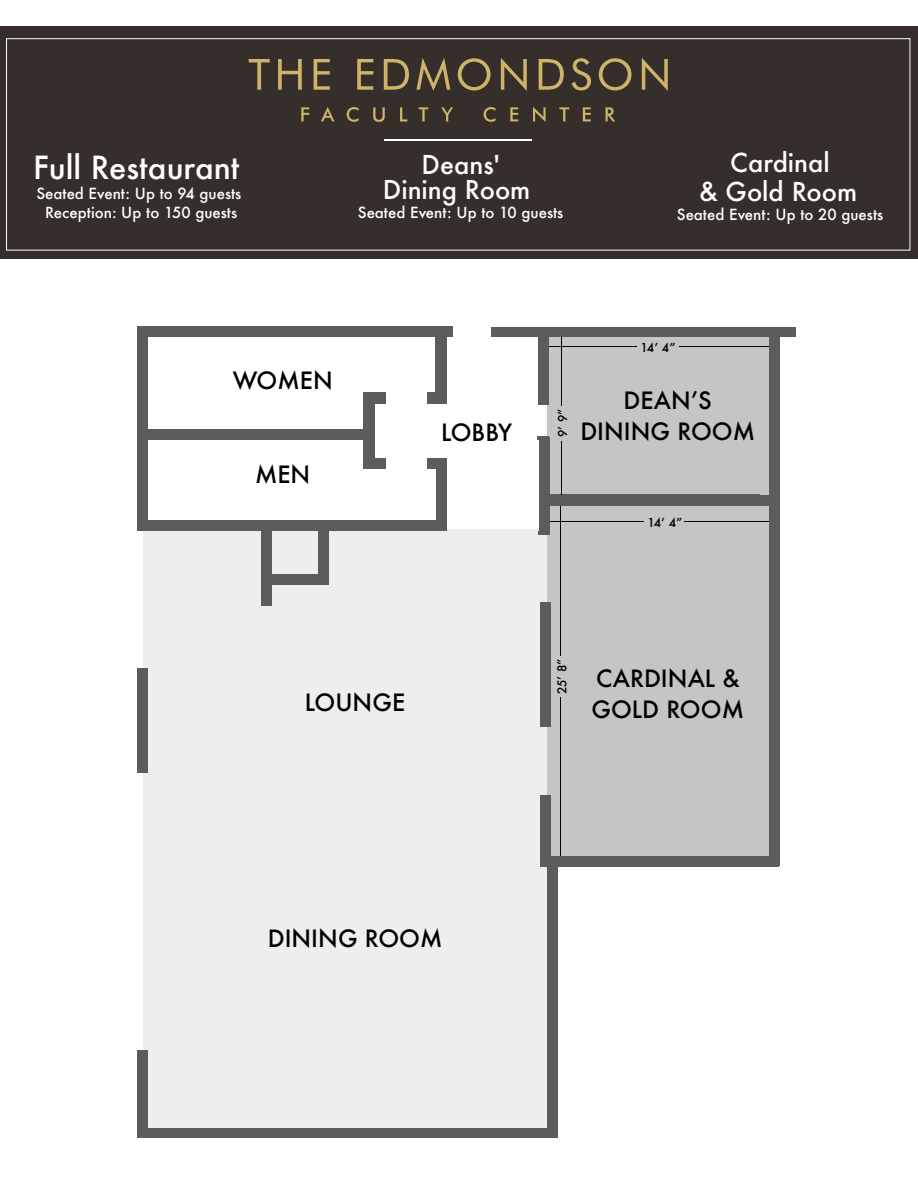
<style>
.page{position:relative;width:918px;height:1188px;background:#fff}
.page>*{position:absolute;margin:0;border:0;box-sizing:border-box;transform-origin:0 0}
.t1{font:500 31.2px "Futura";color:#fff}
.t2{font:500 25.35px/29px "Futura";color:#fff;text-align:center}
.t3{font:500 23.25px/31px "Futura";color:#000}
.t4{font:500 15px/19.2px "Futura";color:#fff;text-align:center}
.t5{font:500 12px "Futura";color:#000}
</style>
<div class="page">
<div style="left:144px;top:530px;width:404px;height:601px;background:#eee"></div>
<div style="left:547px;top:504px;width:227px;height:357px;background:#c5c5c5"></div>
<div style="left:547px;top:338px;width:228px;height:158px;background:#c5c5c5"></div>
<div style="left:138px;top:327px;width:315px;height:10px;background:#5c5c5c"></div>
<hr style="left:371px;top:400px;width:76px;height:3px;background:#5c5c5c">
<div style="left:138px;top:668px;width:10px;height:105px;background:#5c5c5c"></div>
<div style="left:139px;top:1128px;width:419px;height:9px;background:#5c5c5c"></div>
<div style="left:138px;top:1050px;width:10px;height:87px;background:#5c5c5c"></div>
<svg style="left:538px;top:437px;width:11px;height:3px"></svg>
<hr style="left:538px;top:531px;width:11px;height:4px;background:#5c5c5c">
<div style="left:492px;top:328px;width:304px;height:9px;background:#5c5c5c"></div>
<hr style="left:561px;top:336px;width:1px;height:70px;background:#000">
<hr style="left:561px;top:441px;width:1px;height:54px;background:#000">
<hr style="left:679px;top:347px;width:90px;height:1px;background:#000">
<hr style="left:548px;top:347px;width:89px;height:1px;background:#000">
<hr style="left:684px;top:521px;width:85px;height:1px;background:#000">
<hr style="left:549px;top:521px;width:95px;height:1px;background:#000">
<hr style="left:561px;top:506px;width:1px;height:150px;background:#000">
<hr style="left:561px;top:697px;width:1px;height:159px;background:#000">
<div style="left:0;top:26px;width:918px;height:233px;background:#352e2b"></div>
<svg style="left:6px;top:38px;width:905px;height:213px"></svg>
<hr style="left:384px;top:139px;width:148px;height:2px;background:#fff">
<svg style="left:249px;top:59px;width:21px;height:31px"></svg>
<svg style="left:278px;top:59px;width:24px;height:31px"></svg>
<svg style="left:314px;top:59px;width:16px;height:31px"></svg>
<svg style="left:357px;top:59px;width:16px;height:31px"></svg>
<svg style="left:384px;top:59px;width:25px;height:31px"></svg>
<svg style="left:416px;top:58px;width:34px;height:33px"></svg>
<svg style="left:458px;top:58px;width:33px;height:33px"></svg>
<svg style="left:501px;top:58px;width:26px;height:33px"></svg>
<svg style="left:539px;top:59px;width:25px;height:31px"></svg>
<svg style="left:572px;top:58px;width:19px;height:32px"></svg>
<svg style="left:599px;top:58px;width:33px;height:33px"></svg>
<svg style="left:642px;top:58px;width:26px;height:33px"></svg>
<svg style="left:301px;top:107px;width:8px;height:14px"></svg>
<svg style="left:321px;top:107px;width:14px;height:14px"></svg>
<svg style="left:347px;top:107px;width:12px;height:15px"></svg>
<svg style="left:373px;top:107px;width:12px;height:15px"></svg>
<svg style="left:400px;top:107px;width:7px;height:14px"></svg>
<svg style="left:419px;top:107px;width:9px;height:14px"></svg>
<svg style="left:441px;top:107px;width:12px;height:14px"></svg>
<svg style="left:484px;top:107px;width:12px;height:15px"></svg>
<svg style="left:510px;top:107px;width:8px;height:14px"></svg>
<svg style="left:533px;top:107px;width:13px;height:15px"></svg>
<svg style="left:559px;top:107px;width:10px;height:14px"></svg>
<svg style="left:583px;top:107px;width:8px;height:14px"></svg>
<svg style="left:606px;top:107px;width:9px;height:14px"></svg>
<div style="left:548px;top:859px;width:10px;height:278px;background:#5c5c5c"></div>
<div style="left:540px;top:796px;width:11px;height:71px;background:#5c5c5c"></div>
<div style="left:540px;top:602px;width:11px;height:125px;background:#5c5c5c"></div>
<div style="left:539px;top:438px;width:10px;height:95px;background:#5c5c5c"></div>
<div style="left:539px;top:330px;width:10px;height:74px;background:#5c5c5c"></div>
<div style="left:364px;top:393px;width:10px;height:76px;background:#5c5c5c"></div>
<div style="left:138px;top:429px;width:235px;height:10px;background:#5c5c5c"></div>
<div style="left:138px;top:327px;width:10px;height:203px;background:#5c5c5c"></div>
<div style="left:436px;top:459px;width:11px;height:70px;background:#5c5c5c"></div>
<div style="left:436px;top:329px;width:11px;height:73px;background:#5c5c5c"></div>
<div style="left:138px;top:520px;width:309px;height:10px;background:#5c5c5c"></div>
<div style="left:372px;top:459px;width:75px;height:10px;background:#5c5c5c"></div>
<div style="left:371px;top:393px;width:72px;height:10px;background:#5c5c5c"></div>
<div style="left:769px;top:334px;width:10px;height:532px;background:#5c5c5c"></div>
<div style="left:386px;top:385px;width:41px;height:103px;background:#fff"></div>
<div style="left:262px;top:522px;width:10px;height:84px;background:#5c5c5c"></div>
<div style="left:318px;top:522px;width:10px;height:63px;background:#5c5c5c"></div>
<div style="left:264px;top:575px;width:62px;height:10px;background:#5c5c5c"></div>
<div style="left:542px;top:495px;width:234px;height:10px;background:#5c5c5c"></div>
<div style="left:542px;top:856px;width:237px;height:10px;background:#5c5c5c"></div>
<h1 class="t1" style="left:33px;top:146px;width:208px">Full Restaurant</h1>
<p class="t4" style="left:36px;top:183px;width:207px">Seated Event: Up to 94 guests<br>Reception: Up to 150 guests</p>
<h2 class="t2" style="left:383px;top:153px;width:149px;line-height:24.2px">Deans'<br>Dining Room</h2>
<p class="t4" style="left:358px;top:202px;width:207px">Seated Event: Up to 10 guests</p>
<h2 class="t2" style="left:699px;top:148px;width:160px">Cardinal<br>&amp; Gold Room</h2>
<p class="t4" style="left:677px;top:205px;width:208px">Seated Event: Up to 20 guests</p>
<h3 class="t3" style="left:233px;top:364px;width:102px">WOMEN</h3>
<h3 class="t3" style="left:255px;top:459px;width:57px">MEN</h3>
<h3 class="t3" style="left:441px;top:417px;width:73px">LOBBY</h3>
<p class="t5" style="left:640px;top:340px;width:37px">14ʼ 4”</p>
<h3 class="t3" style="left:624px;top:384px;width:90px">DEANʼS</h3>
<p class="t5" style="left:554px;top:437px;width:30px;rotate:-90deg">9ʼ 9”</p>
<h3 class="t3" style="left:580px;top:415px;width:176px">DINING ROOM</h3>
<p class="t5" style="left:647px;top:514px;width:37px">14ʼ 4”</p>
<h3 class="t3" style="left:305px;top:686px;width:102px">LOUNGE</h3>
<h3 class="t3" style="left:268px;top:922px;width:176px">DINING ROOM</h3>
<p class="t5" style="left:554px;top:694px;width:38px;rotate:-90deg">25ʼ 8”</p>
<h3 class="t3" style="left:591px;top:663px;width:154px">CARDINAL &amp;<br>GOLD ROOM</h3>
</div>
